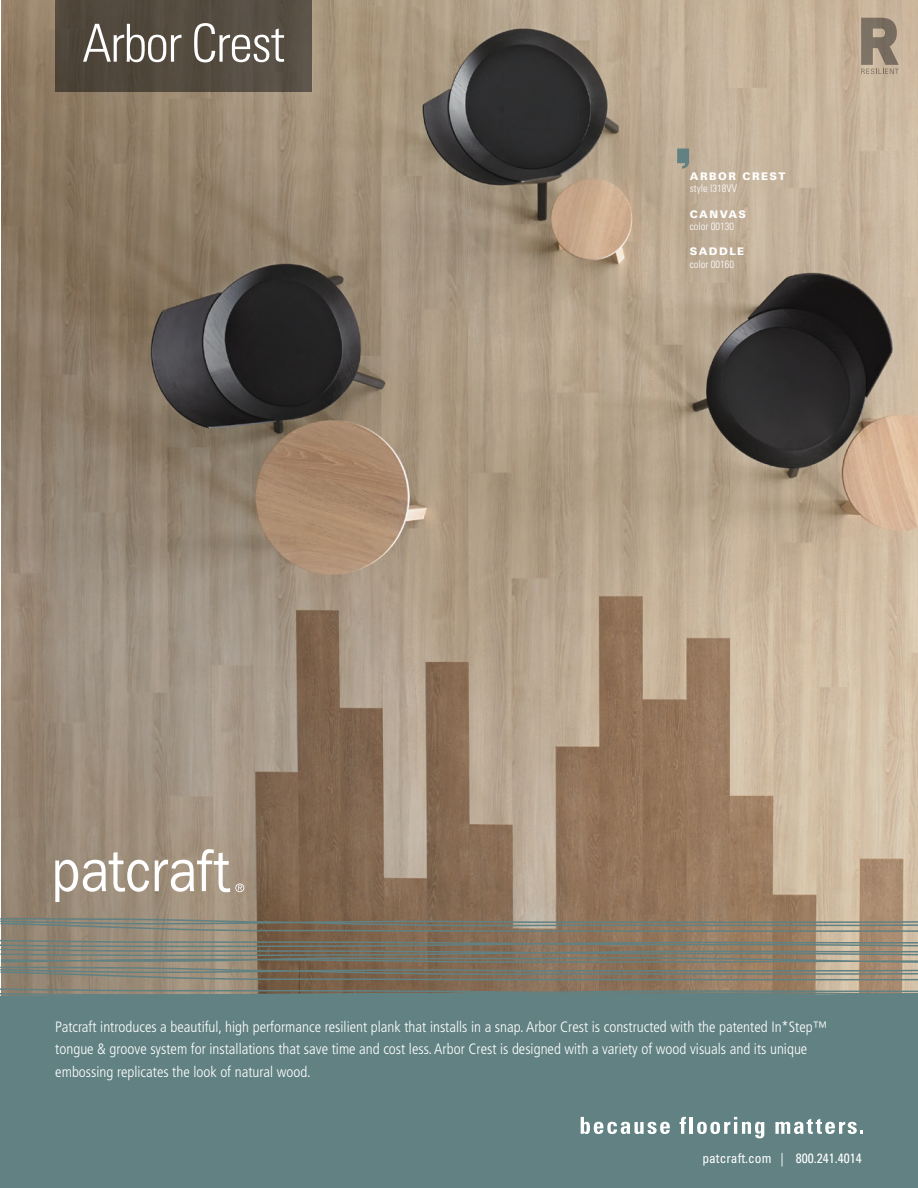
<style>
.page{position:relative;width:918px;height:1188px;background:#fff}
.page>*{position:absolute;margin:0;border:0;box-sizing:border-box;transform-origin:0 0}
.Headline{font:300 condensed 52.5px "Univers LT Std";letter-spacing:-.025em;color:#fff}
.Body{font:300 condensed 15px/22.5px "Frutiger LT Std";color:#fff}
.t1{font:condensed 13.5px "Univers LT Std";color:#fff}
.Style_Descriptor{font:300 condensed 10.5px "Univers LT Std";color:#fff}
.Style_Descriptor-2{font:900 10.5px "Univers LT Std";letter-spacing:.14em;color:#fff}
</style>
<div class="page">
<img style="left:1px;top:0;width:917px;height:988px">
<div style="left:0;top:996px;width:918px;height:192px;background:#618183"></div>
<svg style="left:0;top:988px;width:918px;height:8px;background:#787f75"></svg>
<svg style="left:0;top:918px;width:918px;height:14px;background:#868071"></svg>
<svg style="left:0;top:939px;width:918px;height:41px;background:#857e6f"></svg>
<svg style="left:55px;top:852px;width:94px;height:50px"></svg>
<svg style="left:155px;top:848px;width:89px;height:44px"></svg>
<div style="left:55px;top:0;width:257px;height:92px;background:#534a3f"></div>
<svg style="left:861px;top:18px;width:38px;height:56px;background:#968877"></svg>
<svg style="left:677px;top:148px;width:12px;height:21px"></svg>
<svg style="left:581px;top:1117px;width:89px;height:17px"></svg>
<svg style="left:680px;top:1117px;width:6px;height:17px"></svg>
<hr style="left:690px;top:1117px;width:3px;height:17px;background:#fff">
<svg style="left:697px;top:1117px;width:67px;height:21px"></svg>
<svg style="left:775px;top:1119px;width:88px;height:15px"></svg>
<p class="Headline" style="left:82px;top:12px;width:204px">Arbor Crest</p>
<p class="Style_Descriptor-2" style="left:690px;top:170px;width:97px">ARBOR CREST</p>
<p class="Style_Descriptor" style="left:690px;top:182px;width:49px">style I318VV</p>
<p class="Style_Descriptor-2" style="left:690px;top:207px;width:58px">CANVAS</p>
<p class="Style_Descriptor" style="left:690px;top:220px;width:46px">color 00130</p>
<p class="Style_Descriptor-2" style="left:690px;top:245px;width:56px">SADDLE</p>
<p class="Style_Descriptor" style="left:690px;top:258px;width:46px">color 00160</p>
<p class="Body" style="left:55px;top:1016px;width:774px">Patcraft introduces a beautiful, high performance resilient plank that installs in a snap. Arbor Crest is constructed with the patented In*Step™ tongue &amp; groove system for installations that save time and cost less. Arbor Crest is designed with a variety of wood visuals and its unique embossing replicates the look of natural wood.</p>
<p class="t1" style="left:702px;top:1149px;width:161px">patcraft.com | 800.241.4014</p>
</div>
